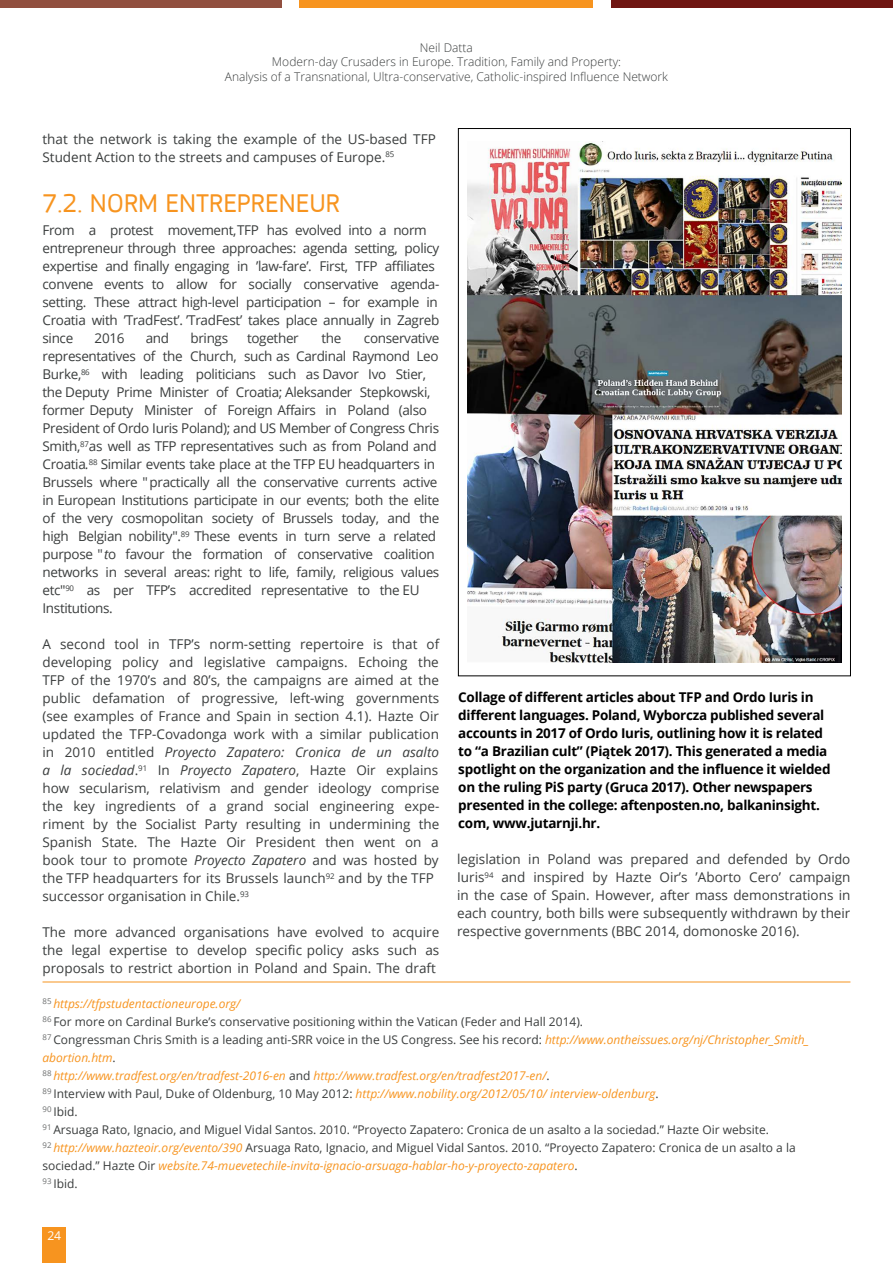
<style>
.page{position:relative;width:893px;height:1263px;background:#fff}
.page>*{position:absolute;margin:0;border:0;box-sizing:border-box;transform-origin:0 0}
.t1{font:27px "PF Square Sans Pro";color:#f7941f}
.t2{font:13.5px/18px "Open Sans";letter-spacing:-.025em;color:#3a3d3d}
.t3{font:13.5px/18px "Open Sans";color:#3a3d3d}
.t4{font:700 13.5px/18px "Open Sans";letter-spacing:-.02em;color:#000}
.t5{font:12.15px "Open Sans";color:#fff}
.t6{font:12px/18px "Open Sans";color:#3a3d3d}
.t7{font:300 12px/14.4px "Open Sans";color:#3a3d3d;text-align:center}
.s1{font-style:italic}
.s2{font-style:italic;color:#f7941f}
</style>
<div class="page">
<div style="left:0;top:0;width:282px;height:7px;background:#914f3f"></div>
<div style="left:611px;top:0;width:282px;height:7px;background:#6f1612"></div>
<div style="left:300px;top:0;width:293px;height:7px;background:#f7941f"></div>
<div style="left:43px;top:1227px;width:23px;height:36px;background:#f7941f"></div>
<hr style="left:43px;top:981px;width:807px;height:1px;background:#f7941f">
<img style="left:468px;top:142px;width:373px;height:521px">
<p class="t7" style="left:225px;top:40px;width:445px">Neil Datta<br>Modern-day Crusaders in Europe. Tradition, Family and Property:<br>Analysis of a Transnational, Ultra-conservative, Catholic-inspired Influence Network</p>
<p class="t3" style="left:43px;top:130px;width:395px">that the network is taking the example of the US-based TFP<br>Student Action to the streets and campuses of Europe.<sup>85</sup></p>
<h1 class="t1" style="left:43px;top:188px;width:299px">7.2. NORM ENTREPRENEUR</h1>
<p class="t2" style="left:43px;top:221px;width:398px">From a protest movement,TFP has evolved into a norm entrepreneur through three approaches: agenda setting, policy expertise and finally engaging in ’law-fare’. First, TFP affiliates convene events to allow for socially conservative agenda&shy;setting. These attract high-level participation – for example in Croatia with ’TradFest’. ’TradFest’ takes place annually in Zagreb since</p>
<p class="t2" style="left:95px;top:329px;width:31px">2016</p>
<p class="t2" style="left:146px;top:329px;width:25px">and</p>
<p class="t2" style="left:190px;top:329px;width:39px">brings</p>
<p class="t2" style="left:247px;top:329px;width:53px">together</p>
<p class="t2" style="left:321px;top:329px;width:21px">the</p>
<p class="t2" style="left:43px;top:329px;width:398px;text-indent:321px">conservative representatives of the Church, such as Cardinal Raymond Leo Burke,<sup>86</sup> with leading politicians such as Davor Ivo Stier, the Deputy Prime Minister of Croatia; Aleksander Stepkowski, former Deputy Minister of Foreign Affairs in Poland (also President of Ordo Iuris Poland); and US Member of Congress Chris Smith,<sup>87</sup>as well as TFP representatives such as from Poland and Croatia<span class="s1">.</span><sup>88</sup> Similar events take place at the TFP EU headquarters in Brussels where "practically all the conservative currents active in European Institutions participate in our events; both the elite of the very cosmopolitan society of Brussels today, and the high Belgian nobility".<sup>89</sup> These events in turn serve a related purpose "<span class="s1">t</span>o favour the formation of conservative coalition networks in several areas: right to life, family, religious values etc"<sup>90</sup> as per TFP’s accredited representative to the EU Institutions.</p>
<p class="t3" style="left:43px;top:635px;width:398px">A second tool in TFP’s norm-setting repertoire is that of developing policy and legislative campaigns. Echoing the TFP of the 1970’s and 80’s, the campaigns are aimed at the public defamation of progressive, left-wing governments (see examples of France and Spain in section 4.1). Hazte Oir updated the TFP-Covadonga work with a similar publication in 2010 entitled <span class="s1">Proyecto Zapatero: Cronica de un asalto a la sociedad</span>.<sup>91</sup> In <span class="s1">Proyecto Zapatero</span>, Hazte Oir explains how secularism, relativism and gender ideology comprise the key ingredients of a grand social engineering expe&shy;riment by the Socialist Party resulting in undermining the Spanish State. The Hazte Oir President then went on a book tour to promote <span class="s1">Proyecto Zapatero</span> and was hosted by the TFP headquarters for its Brussels launch<sup>92</sup> and by the TFP successor organisation in Chile.<sup>93</sup></p>
<p class="t2" style="left:43px;top:923px;width:398px;text-align:justify">The more advanced organisations have evolved to acquire the legal expertise to develop specific policy asks such as proposals to restrict abortion in Poland and Spain. The draft</p>
<p class="t4" style="left:458px;top:688px;width:374px">Collage of different articles about TFP and Ordo Iuris in different languages. Poland, Wyborcza published several accounts in 2017 of Ordo Iuris, outlining how it is related to “a Brazilian cult” (Piątek 2017). This generated a media spotlight on the organization and the influence it wielded on the ruling PiS party (Gruca 2017). Other newspapers presented in the college: aftenposten.no, balkaninsight. com, www.jutarnji.hr.</p>
<p class="t2" style="left:457px;top:850px;width:395px;text-align:justify">legislation in Poland was prepared and defended by Ordo Iuris<sup>94</sup> and inspired by Hazte Oir’s ’Aborto Cero’ campaign in the case of Spain. However, after mass demonstrations in each country, both bills were subsequently withdrawn by their respective governments (BBC 2014, domonoske 2016).</p>
<p class="t6" style="left:43px;top:994px;width:768px"><sup>85</sup> <span class="s2">https://tfpstudentactioneurope.org/<br></span><sup>86</sup> For more on Cardinal Burke’s conservative positioning within the Vatican (Feder and Hall 2014).<br><sup>87</sup> Congressman Chris Smith is a leading anti-SRR voice in the US Congress. See his record: <span class="s2">http://www.ontheissues.org/nj/Christopher_Smith_ abortion.htm</span>.<br><sup>88</sup> <span class="s2">http://www.tradfest.org/en/tradfest-2016-en</span> and <span class="s2">http://www.tradfest.org/en/tradfest2017-en/</span>.<br><sup>89</sup> Interview with Paul, Duke of Oldenburg, 10 May 2012: <span class="s2">http://www.nobility.org/2012/05/10/ interview-oldenburg</span>.<br><sup>90</sup> Ibid.<br><sup>91</sup> Arsuaga Rato, Ignacio, and Miguel Vidal Santos. 2010. “Proyecto Zapatero: Cronica de un asalto a la sociedad.” Hazte Oir website.<br><sup>92</sup> <span class="s2">http://www.hazteoir.org/evento/390</span> Arsuaga Rato, Ignacio, and Miguel Vidal Santos. 2010. “Proyecto Zapatero: Cronica de un asalto a la sociedad.” Hazte Oir <span class="s2">website.74-muevetechile-invita-ignacio-arsuaga-hablar-ho-y-proyecto-zapatero</span>.<br><sup>93</sup> Ibid.</p>
<p class="t5" style="left:48px;top:1227px;width:15px">24</p>
</div>
